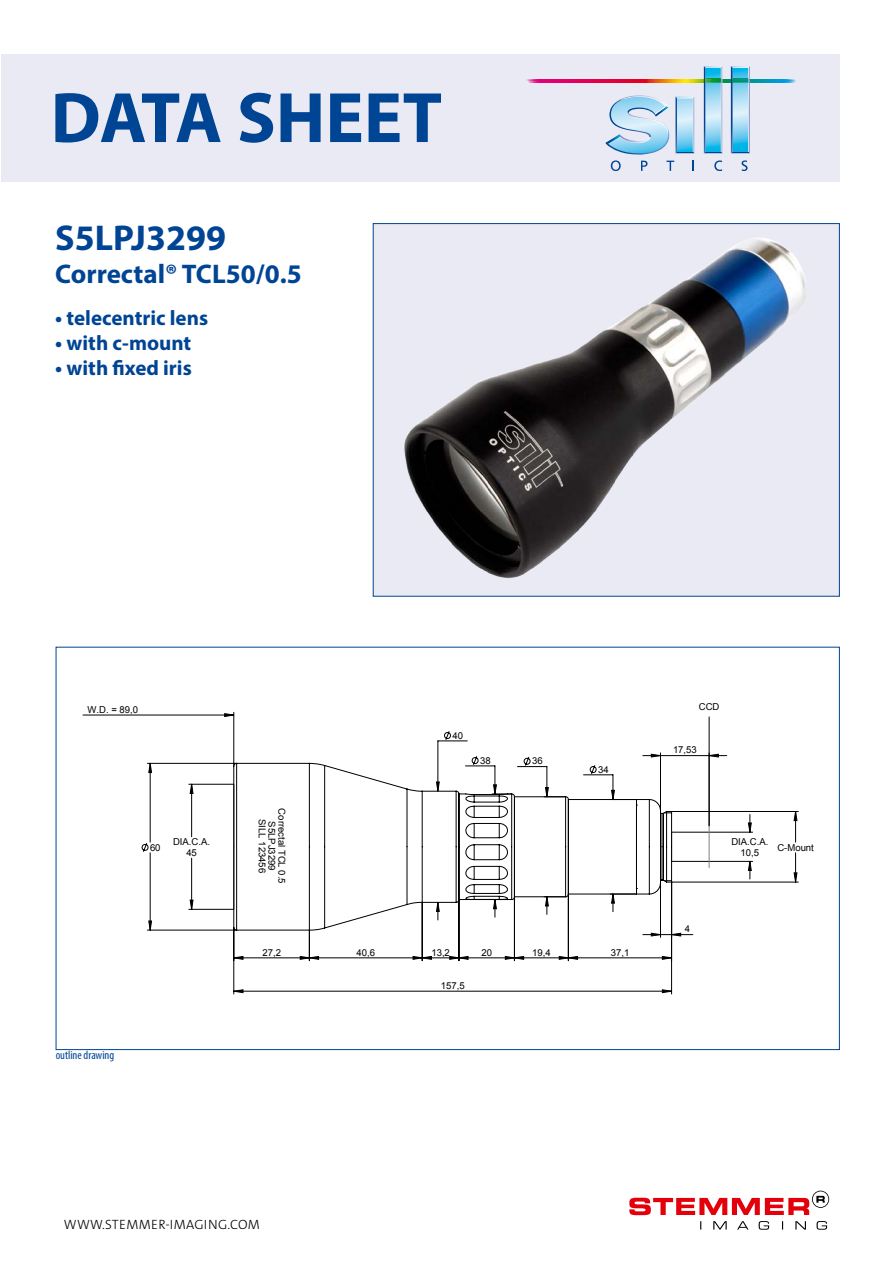
<style>
.page{position:relative;width:893px;height:1263px;background:#fff}
.page>*{position:absolute;margin:0;border:0;box-sizing:border-box;transform-origin:0 0}
.t1{font:700 72px "Myriad Pro";color:#004494}
.t2{font:700 36px "Myriad Pro";color:#004494}
.t3{font:700 27px "Myriad Pro";color:#004494}
.t4{font:700 21px "Myriad Pro";color:#004494}
.t5{font:13.5px "The Sans LP3 Lig";letter-spacing:.025em;color:#000}
.t6{font:condensed 12px "Myriad Pro";color:#004494}
.t7{font:9.6px/10.6px "Arial";color:#000;text-align:center}
</style>
<div class="page">
<div style="left:1px;top:54px;width:839px;height:128px;background:#e9eaf4"></div>
<div style="left:373px;top:224px;width:466px;height:372px;background:#e9eaf4"></div>
<img style="left:404px;top:238px;width:403px;height:341px">
<hr style="left:76px;top:689px;width:744px;height:1px;background:#000">
<hr style="left:76px;top:689px;width:1px;height:319px;background:#000">
<hr style="left:828px;top:689px;width:1px;height:319px;background:#000">
<svg style="left:142px;top:843px;width:6px;height:9px"></svg>
<hr style="left:234px;top:712px;width:1px;height:54px;background:#000">
<hr style="left:83px;top:715px;width:151px;height:1px;background:#000">
<hr style="left:147px;top:763px;width:90px;height:1px;background:#000">
<hr style="left:147px;top:930px;width:90px;height:1px;background:#000">
<hr style="left:672px;top:811px;width:126px;height:1px;background:#000">
<hr style="left:672px;top:882px;width:126px;height:1px;background:#000">
<hr style="left:234px;top:927px;width:1px;height:67px;background:#000">
<hr style="left:671px;top:882px;width:1px;height:112px;background:#000">
<hr style="left:76px;top:826px;width:1px;height:41px;background:#808080">
<svg style="left:149px;top:714px;width:648px;height:279px"></svg>
<svg style="left:233px;top:762px;width:439px;height:169px"></svg>
<svg style="left:527px;top:79px;width:262px;height:1px"></svg>
<hr style="left:527px;top:81px;width:268px;height:1px;background:#a8d4ed">
<svg style="left:528px;top:82px;width:266px;height:1px"></svg>
<svg style="left:527px;top:81px;width:266px;height:1px"></svg>
<svg style="left:526px;top:80px;width:269px;height:1px"></svg>
<svg style="left:611px;top:160px;width:10px;height:11px"></svg>
<svg style="left:641px;top:161px;width:6px;height:10px"></svg>
<svg style="left:666px;top:161px;width:8px;height:10px"></svg>
<svg style="left:714px;top:160px;width:8px;height:11px"></svg>
<svg style="left:742px;top:160px;width:5px;height:11px"></svg>
<svg style="left:605px;top:66px;width:145px;height:88px"></svg>
<svg style="left:629px;top:1190px;width:200px;height:40px"></svg>
<h1 class="t1" style="left:51px;top:71px;width:393px">DATA SHEET</h1>
<h2 class="t2" style="left:55px;top:215px;width:172px">S5LPJ3299</h2>
<h3 class="t3" style="left:55px;top:256px;width:248px">Correctal® TCL50/0.5</h3>
<h3 class="t4" style="left:55px;top:304px;width:154px">• telecentric lens</h3>
<h3 class="t4" style="left:55px;top:329px;width:138px">• with c-mount</h3>
<h3 class="t4" style="left:55px;top:354px;width:138px">• with fixed iris</h3>
<p class="t7" style="left:88px;top:704px;width:52px">W.D. = 89,0</p>
<p class="t7" style="left:452px;top:730px;width:12px">40</p>
<p class="t7" style="left:480px;top:755px;width:12px">38</p>
<p class="t7" style="left:532px;top:756px;width:12px">36</p>
<p class="t7" style="left:598px;top:764px;width:12px">34</p>
<p class="t7" style="left:699px;top:702px;width:22px">CCD</p>
<p class="t7" style="left:673px;top:745px;width:25px">17,53</p>
<p class="t7" style="left:150px;top:842px;width:12px">60</p>
<p class="t7" style="left:291px;top:808px;width:77px;line-height:19.5px;rotate:90deg">Correctal TCL 0.5<br>SILL 123456</p>
<p class="t7" style="left:277px;top:821px;width:51px;rotate:90deg">S5LPJ3299</p>
<p class="t7" style="left:173px;top:837px;width:39px">DIA.C.A.<br>45</p>
<p class="t7" style="left:731px;top:837px;width:39px">DIA.C.A.<br>10,5</p>
<p class="t7" style="left:777px;top:842px;width:38px">C-Mount</p>
<p class="t7" style="left:262px;top:947px;width:20px">27,2</p>
<p class="t7" style="left:357px;top:947px;width:20px">40,6</p>
<p class="t7" style="left:431px;top:947px;width:20px">13,2</p>
<p class="t7" style="left:481px;top:947px;width:12px">20</p>
<p class="t7" style="left:532px;top:947px;width:20px">19,4</p>
<p class="t7" style="left:611px;top:947px;width:20px">37,1</p>
<p class="t7" style="left:441px;top:980px;width:25px">157,5</p>
<p class="t7" style="left:685px;top:924px;width:7px">4</p>
<p class="t6" style="left:56px;top:1048px;width:60px">outline drawing</p>
<h3 class="t5" style="left:64px;top:1215px;width:197px">WWW.STEMMER-IMAGING.COM</h3>
</div>
